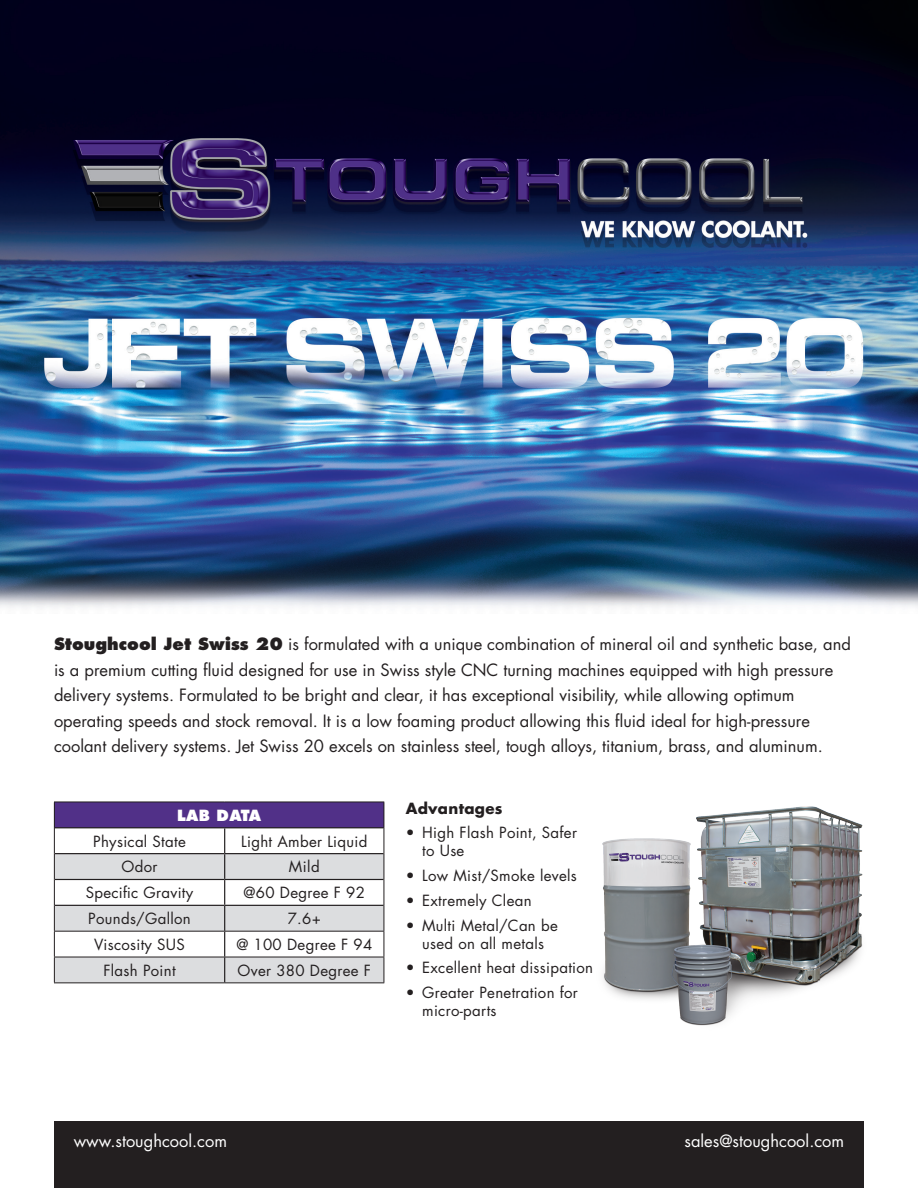
<style>
.page{position:relative;width:918px;height:1188px;background:#fff}
.page>*{position:absolute;margin:0;border:0;box-sizing:border-box;transform-origin:0 0}
.t1{font:16.5px/25.5px "Futura";color:#231f20}
.t2{font:16.5px "Futura";color:#fff}
.t3{font:15px/18px "Futura";letter-spacing:.02em;color:#231f20}
.t4{font:700 15px "Futura";letter-spacing:.02em;color:#231f20}
.t5{font:800 15px "Futura";letter-spacing:.02em;color:#fff}
.s1{font-weight:800}
</style>
<div class="page">
<img style="left:0;top:0;width:918px;height:608px">
<svg style="left:54px;top:802px;width:331px;height:181px"></svg>
<div style="left:54px;top:1121px;width:810px;height:67px;background:#231f20"></div>
<img style="left:602px;top:806px;width:261px;height:220px">
<p class="t1" style="left:54px;top:631px;width:798px"><span class="s1">Stoughcool Jet Swiss 20</span> is formulated with a unique combination of mineral oil and synthetic base, and is a premium cutting fluid designed for use in Swiss style CNC turning machines equipped with high pressure delivery systems. Formulated to be bright and clear, it has exceptional visibility, while allowing optimum operating speeds and stock removal. It is a low foaming product allowing this fluid ideal for high-pressure coolant delivery systems. Jet Swiss 20 excels on stainless steel, tough alloys, titanium, brass, and aluminum.</p>
<p class="t5" style="left:177px;top:806px;width:86px">LAB DATA</p>
<p class="t3" style="left:93px;top:832px;width:94px">Physical State</p>
<p class="t3" style="left:241px;top:832px;width:128px">Light Amber Liquid</p>
<p class="t3" style="left:122px;top:858px;width:37px">Odor</p>
<p class="t3" style="left:289px;top:858px;width:32px">Mild</p>
<p class="t3" style="left:86px;top:884px;width:109px">Specific Gravity</p>
<p class="t3" style="left:244px;top:884px;width:123px">@60 Degree F 92</p>
<p class="t3" style="left:88px;top:909px;width:104px">Pounds/Gallon</p>
<p class="t3" style="left:288px;top:909px;width:35px">7.6+</p>
<p class="t3" style="left:94px;top:935px;width:92px">Viscosity SUS</p>
<p class="t3" style="left:236px;top:935px;width:137px">@ 100 Degree F 94</p>
<p class="t3" style="left:103px;top:961px;width:74px">Flash Point</p>
<p class="t3" style="left:238px;top:961px;width:135px">Over 380 Degree F</p>
<p class="t4" style="left:406px;top:798px;width:98px">Advantages</p>
<p class="t3" style="left:422px;top:824px;width:156px;text-indent:-16px">• High Flash Point, Safer to Use</p>
<p class="t3" style="left:406px;top:866px;width:173px">• Low Mist/Smoke levels</p>
<p class="t3" style="left:406px;top:891px;width:127px">• Extremely Clean</p>
<p class="t3" style="left:406px;top:916px;width:154px;text-align:center">• Multi Metal/Can be used on all metals</p>
<p class="t3" style="left:406px;top:959px;width:189px">• Excellent heat dissipation</p>
<p class="t3" style="left:422px;top:983px;width:157px;text-indent:-16px">• Greater Penetration for micro-parts</p>
<p class="t2" style="left:74px;top:1130px;width:155px">www.stoughcool.com</p>
<p class="t2" style="left:684px;top:1130px;width:161px">sales@stoughcool.com</p>
</div>
